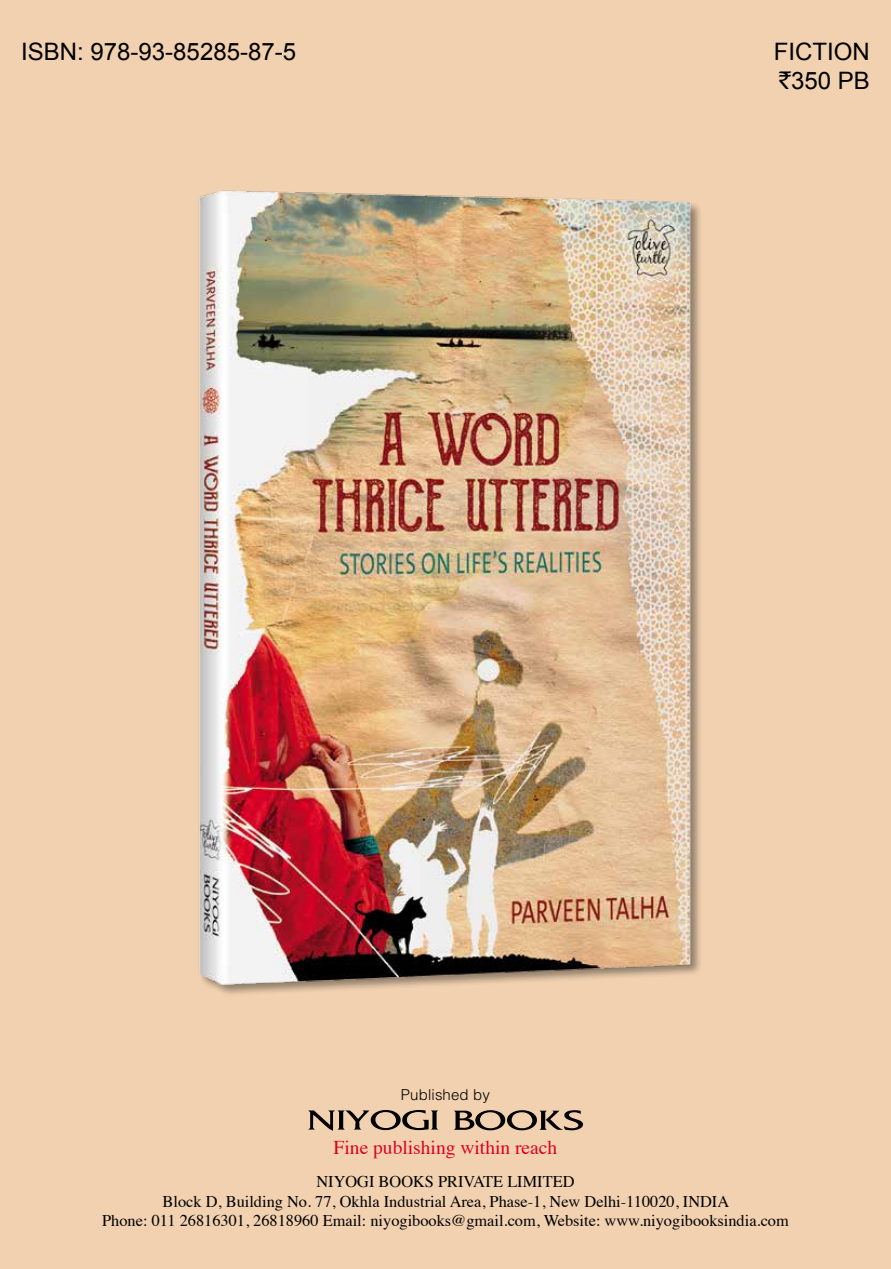
<style>
.page{position:relative;width:891px;height:1269px;background:#f1d1b0}
.page>*{position:absolute;margin:0;border:0;box-sizing:border-box;transform-origin:0 0}
.t1{font:24px/28.8px "Arial";color:#000}
.t2{font:19.5px "Times";color:#df0023}
.t3{font:16.35px/19.6px "Times";color:#000;text-align:center}
.t4{font:300 15px "Helvetica";letter-spacing:.01em;color:#000}
.s1{font-family:"Rupee Foradian"}
</style>
<div class="page">
<img style="left:199px;top:190px;width:501px;height:797px">
<svg style="left:308px;top:1110px;width:130px;height:21px"></svg>
<svg style="left:454px;top:1110px;width:129px;height:20px"></svg>
<h1 class="t1" style="left:21px;top:37px;width:276px">ISBN: 978-93-85285-87-5</h1>
<h1 class="t1" style="left:774px;top:37px;width:97px">FICTION <span class="s1">`</span>350 PB</h1>
<p class="t4" style="left:401px;top:1085px;width:91px">Published by</p>
<p class="t2" style="left:334px;top:1130px;width:225px">Fine publishing within reach</p>
<p class="t3" style="left:102px;top:1171px;width:688px">NIYOGI BOOKS PRIVATE LIMITED<br>Block D, Building No. 77, Okhla Industrial Area, Phase-1, New Delhi-110020, INDIA<br>Phone: 011 26816301, 26818960 Email: niyogibooks@gmail.com, Website: www.niyogibooksindia.com</p>
</div>
